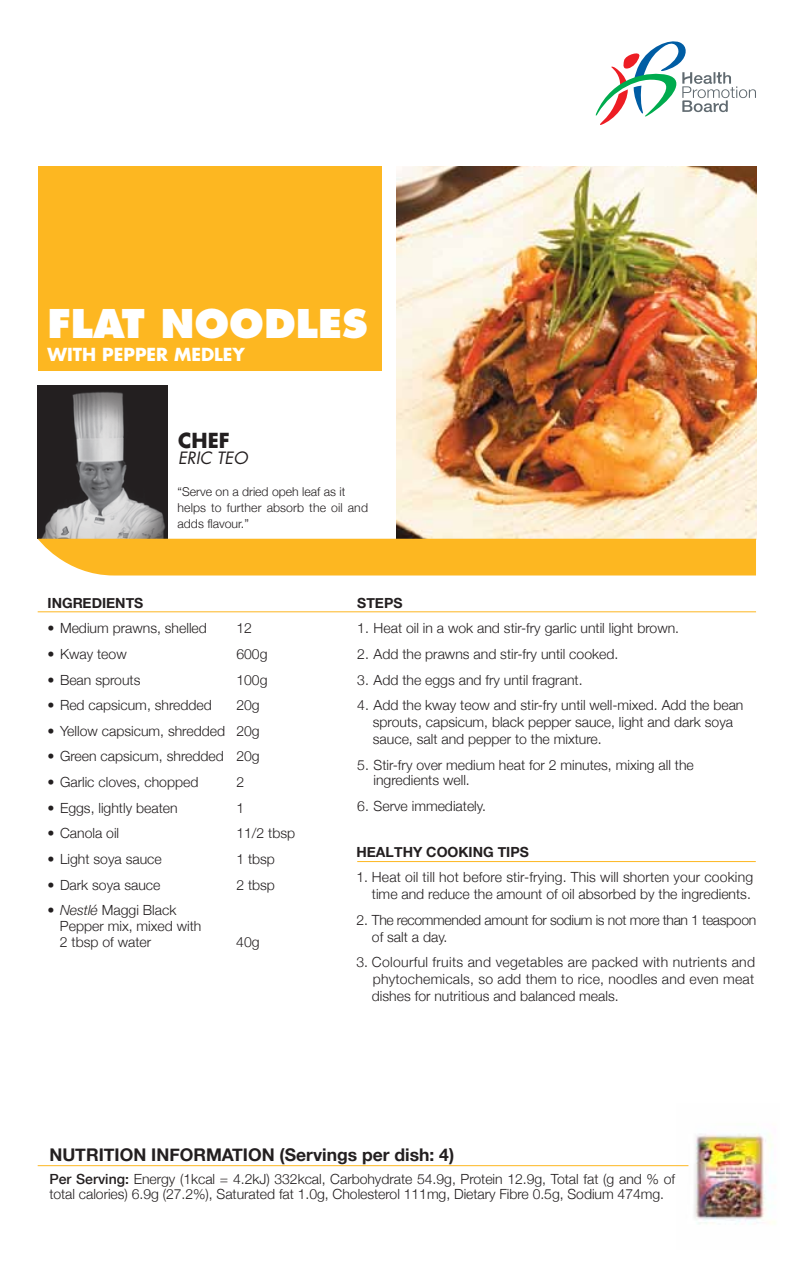
<style>
.page{position:relative;width:802px;height:1288px;background:#fff}
.page>*{position:absolute;margin:0;border:0;box-sizing:border-box;transform-origin:0 0}
.t1{font:800 38.5px "Futura";color:#fff}
.t2{font:700 20.12px "Futura";color:#231f20}
.t3{font:700 17.5px "Helvetica Neue";color:#231f20}
.t4{font:700 17.5px "Futura";color:#fff}
.t5{font:italic 16.45px "Futura";color:#231f20}
.t6{font:300 14px/16.8px "Helvetica Neue";color:#231f20}
.t7{font:300 14px/16.8px "Helvetica Neue";letter-spacing:-.025em;color:#231f20}
.t8{font:700 14px "Helvetica Neue";color:#231f20}
.t9{font:300 12.25px/15.8px "Helvetica Neue";color:#231f20}
.s1{font-style:italic}
.s2{font-weight:500}
</style>
<div class="page">
<img style="left:675px;top:1134px;width:101px;height:90px">
<hr style="left:38px;top:1165px;width:650px;height:1px;background:#fdb721">
<div style="left:38px;top:166px;width:343px;height:204px;background:#fdb721"></div>
<svg style="left:595px;top:41px;width:160px;height:84px"></svg>
<hr style="left:38px;top:611px;width:717px;height:1px;background:#fdb721">
<img style="left:38px;top:385px;width:130px;height:153px">
<img style="left:396px;top:167px;width:359px;height:371px">
<div style="left:38px;top:538px;width:717px;height:37px;background:#fdb721"></div>
<hr style="left:357px;top:861px;width:398px;height:1px;background:#fdb721">
<h1 class="t1" style="left:48px;top:299px;width:321px">FLAT NOODLES</h1>
<p class="t4" style="left:48px;top:343px;width:199px">WITH PEPPER MEDLEY</p>
<h2 class="t2" style="left:178px;top:427px;width:53px">CHEF</h2>
<p class="t5" style="left:178px;top:447px;width:71px">ERIC TEO</p>
<p class="t9" style="left:177px;top:484px;width:192px">“Serve on a dried opeh leaf as it helps to further absorb the oil and adds flavour.”</p>
<p class="t8" style="left:48px;top:594px;width:97px">INGREDIENTS</p>
<p class="t6" style="left:48px;top:619px;width:161px">• Medium prawns, shelled</p>
<p class="t6" style="left:236px;top:619px;width:17px">12</p>
<p class="t6" style="left:48px;top:645px;width:81px">• Kway teow</p>
<p class="t6" style="left:236px;top:645px;width:33px">600g</p>
<p class="t6" style="left:48px;top:670px;width:94px">• Bean sprouts</p>
<p class="t6" style="left:236px;top:670px;width:33px">100g</p>
<p class="t6" style="left:48px;top:696px;width:166px">• Red capsicum, shredded</p>
<p class="t6" style="left:236px;top:696px;width:25px">20g</p>
<p class="t6" style="left:48px;top:722px;width:213px">• Yellow capsicum, shredded 20g</p>
<p class="t6" style="left:48px;top:747px;width:213px">• Green capsicum, shredded 20g</p>
<p class="t6" style="left:48px;top:773px;width:152px">• Garlic cloves, chopped</p>
<p class="t6" style="left:236px;top:773px;width:9px">2</p>
<p class="t6" style="left:48px;top:799px;width:131px">• Eggs, lightly beaten</p>
<p class="t6" style="left:236px;top:799px;width:9px">1</p>
<p class="t6" style="left:48px;top:824px;width:73px">• Canola oil</p>
<p class="t6" style="left:236px;top:824px;width:60px">11/2 tbsp</p>
<p class="t6" style="left:48px;top:850px;width:116px">• Light soya sauce</p>
<p class="t6" style="left:236px;top:850px;width:40px">1 tbsp</p>
<p class="t6" style="left:48px;top:876px;width:114px">• Dark soya sauce</p>
<p class="t6" style="left:236px;top:876px;width:40px">2 tbsp</p>
<p class="t6" style="left:60px;top:902px;width:143px;line-height:15.8px;text-indent:-12px">• <span class="s1">Nestlé</span> Maggi Black<br>Pepper mix, mixed with<br>2 tbsp of water</p>
<p class="t6" style="left:236px;top:933px;width:25px">40g</p>
<p class="t8" style="left:357px;top:594px;width:47px">STEPS</p>
<p class="t6" style="left:357px;top:619px;width:323px">1. Heat oil in a wok and stir-fry garlic until light brown.</p>
<p class="t6" style="left:357px;top:645px;width:262px">2. Add the prawns and stir-fry until cooked.</p>
<p class="t6" style="left:357px;top:670px;width:227px">3. Add the eggs and fry until fragrant.</p>
<p class="t6" style="left:372px;top:696px;width:372px;text-indent:-16px">4. Add the kway teow and stir-fry until well-mixed. Add the bean sprouts, capsicum, black pepper sauce, light and dark soya sauce, salt and pepper to the mixture.</p>
<p class="t6" style="left:373px;top:756px;width:322px;line-height:15.8px;text-indent:-16px">5. Stir-fry over medium heat for 2 minutes, mixing all the ingredients well.</p>
<p class="t6" style="left:357px;top:797px;width:130px">6. Serve immediately.</p>
<p class="t8" style="left:356px;top:842px;width:174px">HEALTHY COOKING TIPS</p>
<p class="t6" style="left:356px;top:868px;width:398px;text-align:right">1. Heat oil till hot before stir-frying. This will shorten your cooking time and reduce the amount of oil absorbed by the ingredients.</p>
<p class="t7" style="left:372px;top:911px;width:386px;text-indent:-16px">2. The recommended amount for sodium is not more than 1 teaspoon of salt a day.</p>
<p class="t6" style="left:372px;top:953px;width:384px;text-align:justify;text-indent:-16px">3. Colourful fruits and vegetables are packed with nutrients and phytochemicals, so add them to rice, noodles and even meat dishes for nutritious and balanced meals.</p>
<p class="t3" style="left:49px;top:1143px;width:406px">NUTRITION INFORMATION (Servings per dish: 4)</p>
<p class="t6" style="left:49px;top:1170px;width:627px;line-height:15.8px"><span class="s2">Per Serving:</span> Energy (1kcal = 4.2kJ) 332kcal, Carbohydrate 54.9g, Protein 12.9g, Total fat (g and % of total calories) 6.9g (27.2%), Saturated fat 1.0g, Cholesterol 111mg, Dietary Fibre 0.5g, Sodium 474mg.</p>
</div>
